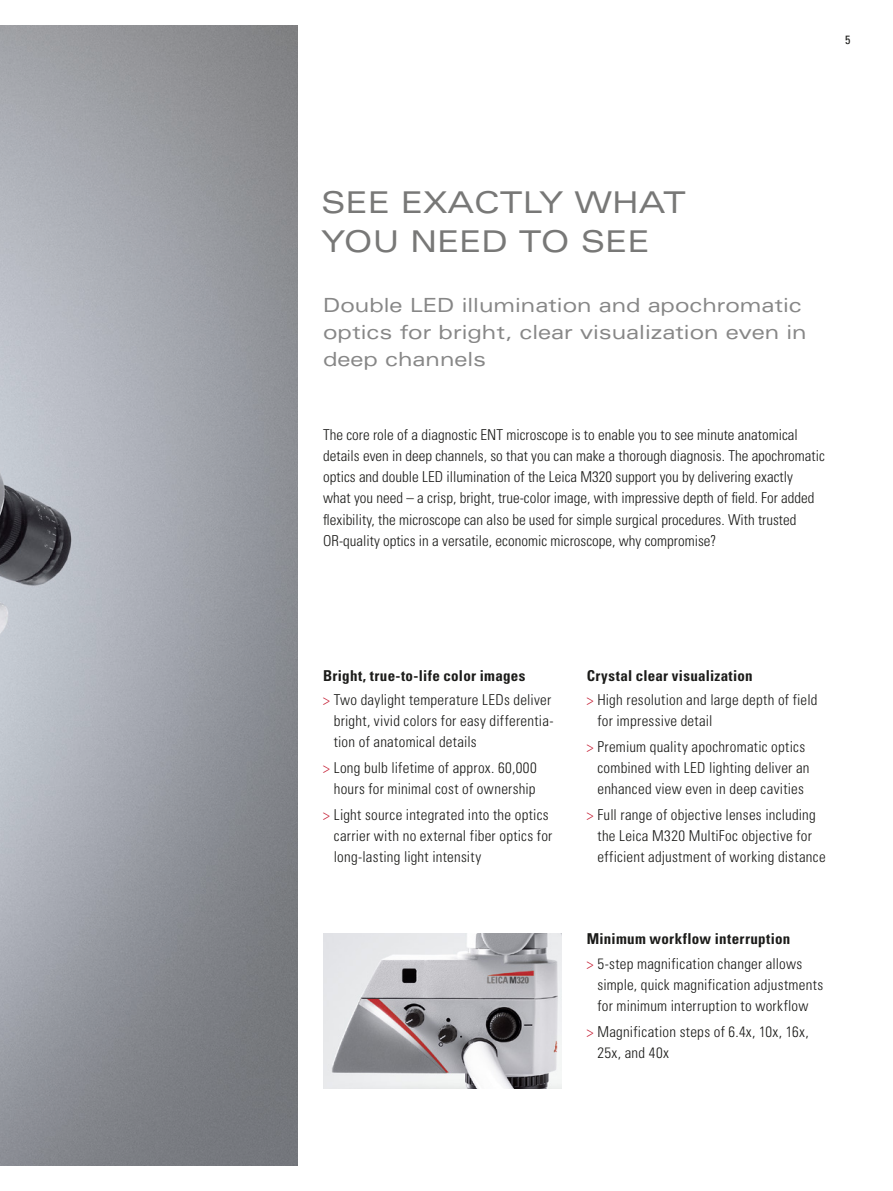
<style>
.page{position:relative;width:893px;height:1191px;background:#fff}
.page>*{position:absolute;margin:0;border:0;box-sizing:border-box;transform-origin:0 0}
.t1{font:expanded 30px/39px "Univers LT Std";color:#787877}
.t2{font:expanded 19.5px/27px "Univers LT Std";color:#878787}
.t3{font:300 condensed 15px/21px "Univers LT Std";letter-spacing:.005em;color:#1b1b19}
.t4{font:condensed 12px "Univers LT Std";color:#1b1b19}
.s1{font-weight:700}
.s2{color:#c41b31}
</style>
<div class="page">
<img style="left:0;top:26px;width:298px;height:1139px">
<img style="left:323px;top:933px;width:238px;height:156px">
<p class="t4" style="left:845px;top:32px;width:7px">5</p>
<h1 class="t1" style="left:321px;top:182px;width:366px">SEE EXACTLY WHAT<br>YOU NEED TO SEE</h1>
<h2 class="t2" style="left:323px;top:291px;width:485px">Double LED illumination and apochromatic optics for bright, clear visualization even in deep channels</h2>
<p class="t3" style="left:323px;top:425px;width:503px">The core role of a diagnostic ENT microscope is to enable you to see minute anatomical details even in deep channels, so that you can make a thorough diagnosis. The apochromatic optics and double LED illumination of the Leica M320 support you by delivering exactly<br>what you need – a crisp, bright, true-color image, with impressive depth of field. For added flexibility, the microscope can also be used for simple surgical procedures. With trusted OR-quality optics in a versatile, economic microscope, why compromise?</p>
<p class="t3" style="left:323px;top:663px;width:230px;line-height:24.6px"><span class="s1">Bright, true-to-life color images<br></span><span class="s2">&gt;</span> Two daylight temperature LEDs deliver</p>
<p class="t3" style="left:334px;top:710px;width:221px">bright, vivid colors for easy differentia&shy;tion of anatomical details</p>
<p class="t3" style="left:323px;top:757px;width:215px;text-align:right"><span class="s2">&gt;</span> Long bulb lifetime of approx. 60,000 hours for minimal cost of ownership</p>
<p class="t3" style="left:334px;top:804px;width:220px;text-indent:-11px"><span class="s2">&gt;</span> Light source integrated into the optics carrier with no external fiber optics for long-lasting light intensity</p>
<p class="t3" style="left:587px;top:663px;width:232px;line-height:24.6px"><span class="s1">Crystal clear visualization<br></span><span class="s2">&gt;</span> High resolution and large depth of field</p>
<p class="t3" style="left:587px;top:708px;width:220px;line-height:25.7px;text-indent:11px">for impressive detail<br><span class="s2">&gt;</span> Premium quality apochromatic optics</p>
<p class="t3" style="left:597px;top:757px;width:214px">combined with LED lighting deliver an enhanced view even in deep cavities</p>
<p class="t3" style="left:597px;top:804px;width:230px;text-indent:-11px"><span class="s2">&gt;</span> Full range of objective lenses including the Leica M320 MultiFoc objective for efficient adjustment of working distance</p>
<p class="t3" style="left:587px;top:927px;width:217px;line-height:24.6px"><span class="s1">Minimum workflow interruption<br></span><span class="s2">&gt;</span> 5-step magnification changer allows</p>
<p class="t3" style="left:597px;top:974px;width:227px">simple, quick magnification adjustments for minimum interruption to workflow</p>
<p class="t3" style="left:597px;top:1021px;width:213px;text-indent:-11px"><span class="s2">&gt;</span> Magnification steps of 6.4x, 10x, 16x,<br>25x, and 40x</p>
</div>
